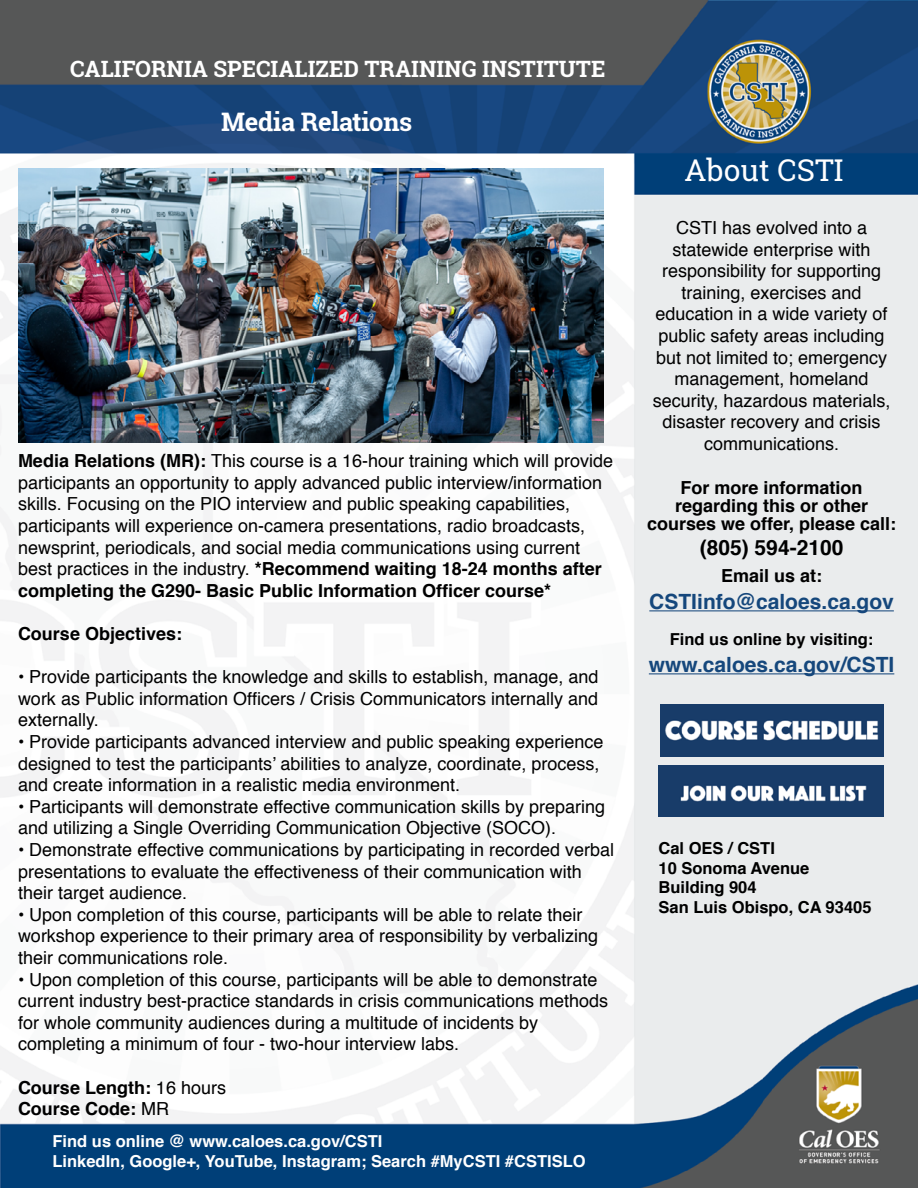
<style>
.page{position:relative;width:918px;height:1188px;background:#fff}
.page>*{position:absolute;margin:0;border:0;box-sizing:border-box;transform-origin:0 0}
.t1{font:30px "Roboto Slab";color:#fff}
.t2{font:700 25.5px "Roboto Slab";letter-spacing:-.01em;color:#fff}
.t3{font:700 22.5px "Roboto Slab";color:#fff}
.t4{font:700 21px "Helvetica";color:#15477c}
.t5{font:700 21px "Helvetica";color:#000}
.t6{font:18px/21.6px "Helvetica";color:#000}
.t7{font:700 18px "Helvetica";color:#000}
.t8{font:700 16.5px/19.8px "Helvetica";color:#fff}
.t9{font:700 16.5px "Helvetica";color:#000}
.s1{font-weight:700}
.s2{font-weight:400}
</style>
<div class="page">
<img style="left:0;top:0;width:918px;height:1188px">
<img style="left:18px;top:168px;width:586px;height:275px">
<hr style="left:649px;top:610px;width:245px;height:1px;background:#15477c">
<hr style="left:649px;top:673px;width:245px;height:1px;background:#15477c">
<img style="left:660px;top:705px;width:223px;height:51px">
<img style="left:658px;top:766px;width:225px;height:51px">
<p class="t3" style="left:70px;top:54px;width:537px">CALIFORNIA SPECIALIZED TRAINING INSTITUTE</p>
<p class="t2" style="left:221px;top:104px;width:193px">Media Relations</p>
<p class="t6" style="left:18px;top:451px;width:597px"><span class="s1">Media Relations (MR):</span> This course is a 16-hour training which will provide participants an opportunity to apply advanced public interview/information skills. Focusing on the PIO interview and public speaking capabilities, participants will experience on-camera presentations, radio broadcasts, newsprint, periodicals, and social media communications using current best practices in the industry. <span class="s1">*Recommend waiting 18-24 months after completing the G290- Basic Public Information Officer course*</span></p>
<p class="t7" style="left:18px;top:619px;width:166px">Course Objectives:</p>
<p class="t6" style="left:18px;top:667px;width:582px;text-align:justify">• Provide participants the knowledge and skills to establish, manage, and work as Public information Officers / Crisis Communicators internally and externally.</p>
<p class="t6" style="left:18px;top:731px;width:587px">• Provide participants advanced interview and public speaking experience designed to test the participants’ abilities to analyze, coordinate, process, and create information in a realistic media environment.</p>
<p class="t6" style="left:18px;top:796px;width:589px">• Participants will demonstrate effective communication skills by preparing and utilizing a Single Overriding Communication Objective (SOCO).</p>
<p class="t6" style="left:18px;top:839px;width:598px">• Demonstrate effective communications by participating in recorded verbal presentations to evaluate the effectiveness of their communication with their target audience.</p>
<p class="t6" style="left:18px;top:904px;width:582px">• Upon completion of this course, participants will be able to relate their workshop experience to their primary area of responsibility by verbalizing their communications role.</p>
<p class="t6" style="left:18px;top:969px;width:592px">• Upon completion of this course, participants will be able to demonstrate current industry best-practice standards in crisis communications methods for whole community audiences during a multitude of incidents by completing a minimum of four - two-hour interview labs.</p>
<p class="t7" style="left:18px;top:1073px;width:210px">Course Length: <span class="s2">16 hours</span></p>
<p class="t7" style="left:18px;top:1094px;width:153px">Course Code: <span class="s2">MR</span></p>
<p class="t8" style="left:52px;top:1132px;width:535px">Find us online @ www.caloes.ca.gov/CSTI<br>LinkedIn, Google+, YouTube, Instagram; Search #MyCSTI #CSTISLO</p>
<p class="t1" style="left:685px;top:150px;width:160px">About CSTI</p>
<p class="t6" style="left:653px;top:217px;width:239px;text-align:center">CSTI has evolved into a statewide enterprise with responsibility for supporting training, exercises and education in a wide variety of public safety areas including but not limited to; emergency management, homeland security, hazardous materials, disaster recovery and crisis communications.</p>
<p class="t7" style="left:681px;top:473px;width:184px">For more information</p>
<p class="t7" style="left:675px;top:491px;width:195px">regarding this or other</p>
<p class="t7" style="left:647px;top:509px;width:251px">courses we offer, please call:</p>
<p class="t5" style="left:700px;top:531px;width:145px">(805) 594-2100</p>
<p class="t7" style="left:721px;top:561px;width:103px">Email us at:</p>
<p class="t4" style="left:649px;top:585px;width:246px">CSTIinfo@caloes.ca.gov</p>
<p class="t9" style="left:670px;top:626px;width:205px">Find us online by visiting:</p>
<p class="t4" style="left:649px;top:648px;width:247px">www.caloes.ca.gov/CSTI</p>
<p class="t9" style="left:658px;top:835px;width:118px">Cal OES / CSTI</p>
<p class="t9" style="left:658px;top:855px;width:153px">10 Sonoma Avenue</p>
<p class="t9" style="left:658px;top:874px;width:100px">Building 904</p>
<p class="t9" style="left:658px;top:894px;width:215px">San Luis Obispo, CA 93405</p>
</div>
